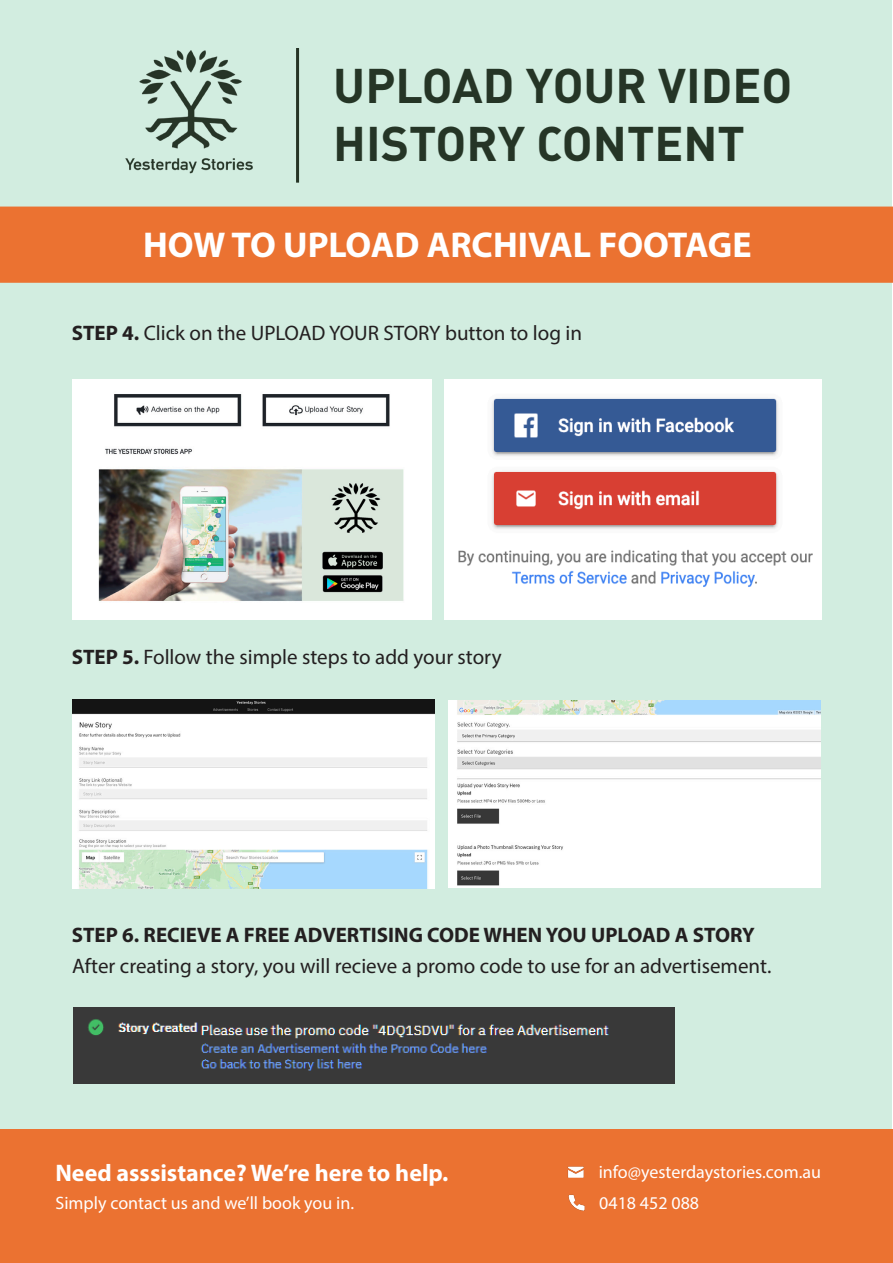
<style>
.page{position:relative;width:893px;height:1263px;background:#fff}
.page>*{position:absolute;margin:0;border:0;box-sizing:border-box;transform-origin:0 0}
.t1{font:48px "DIN Bold Alternate";color:#253526}
.t2{font:700 36px "Myriad Pro";color:#fff}
.t3{font:700 24px "Myriad Pro";color:#fff}
.t4{font:21px "Myriad Pro";color:#231f20}
.t5{font:700 21px "Myriad Pro";color:#231f20}
.t6{font:18px "Myriad Pro";color:#fff}
.s1{font-weight:700}
</style>
<div class="page">
<div style="left:0;top:0;width:893px;height:1130px;background:#d2ede0"></div>
<img style="left:96px;top:40px;width:173px;height:159px">
<hr style="left:296px;top:48px;width:3px;height:135px;background:#253425">
<div style="left:0;top:1130px;width:893px;height:133px;background:#eb7231"></div>
<img style="left:568px;top:1194px;width:17px;height:17px">
<img style="left:567px;top:1166px;width:17px;height:12px">
<img style="left:72px;top:379px;width:359px;height:241px">
<img style="left:445px;top:379px;width:376px;height:241px">
<img style="left:72px;top:700px;width:362px;height:188px">
<img style="left:449px;top:700px;width:372px;height:188px">
<div style="left:0;top:207px;width:893px;height:76px;background:#eb7231"></div>
<img style="left:74px;top:1007px;width:600px;height:76px">
<p class="t1" style="left:333px;top:54px;width:460px">UPLOAD YOUR VIDEO</p>
<p class="t1" style="left:333px;top:112px;width:413px">HISTORY CONTENT</p>
<p class="t2" style="left:143px;top:221px;width:610px">HOW TO UPLOAD ARCHIVAL FOOTAGE</p>
<p class="t4" style="left:72px;top:320px;width:512px"><span class="s1">STEP 4.</span> Click on the UPLOAD YOUR STORY button to log in</p>
<p class="t4" style="left:72px;top:644px;width:431px"><span class="s1">STEP 5.</span> Follow the simple steps to add your story</p>
<p class="t5" style="left:72px;top:921px;width:685px">STEP 6. RECIEVE A FREE ADVERTISING CODE WHEN YOU UPLOAD A STORY</p>
<p class="t4" style="left:72px;top:953px;width:701px">After creating a story, you will recieve a promo code to use for an advertisement.</p>
<p class="t3" style="left:56px;top:1157px;width:394px">Need asssistance? We’re here to help.</p>
<p class="t6" style="left:56px;top:1191px;width:300px">Simply contact us and we’ll book you in.</p>
<p class="t6" style="left:599px;top:1161px;width:224px">info@yesterdaystories.com.au</p>
<p class="t6" style="left:599px;top:1192px;width:101px">0418 452 088</p>
</div>
